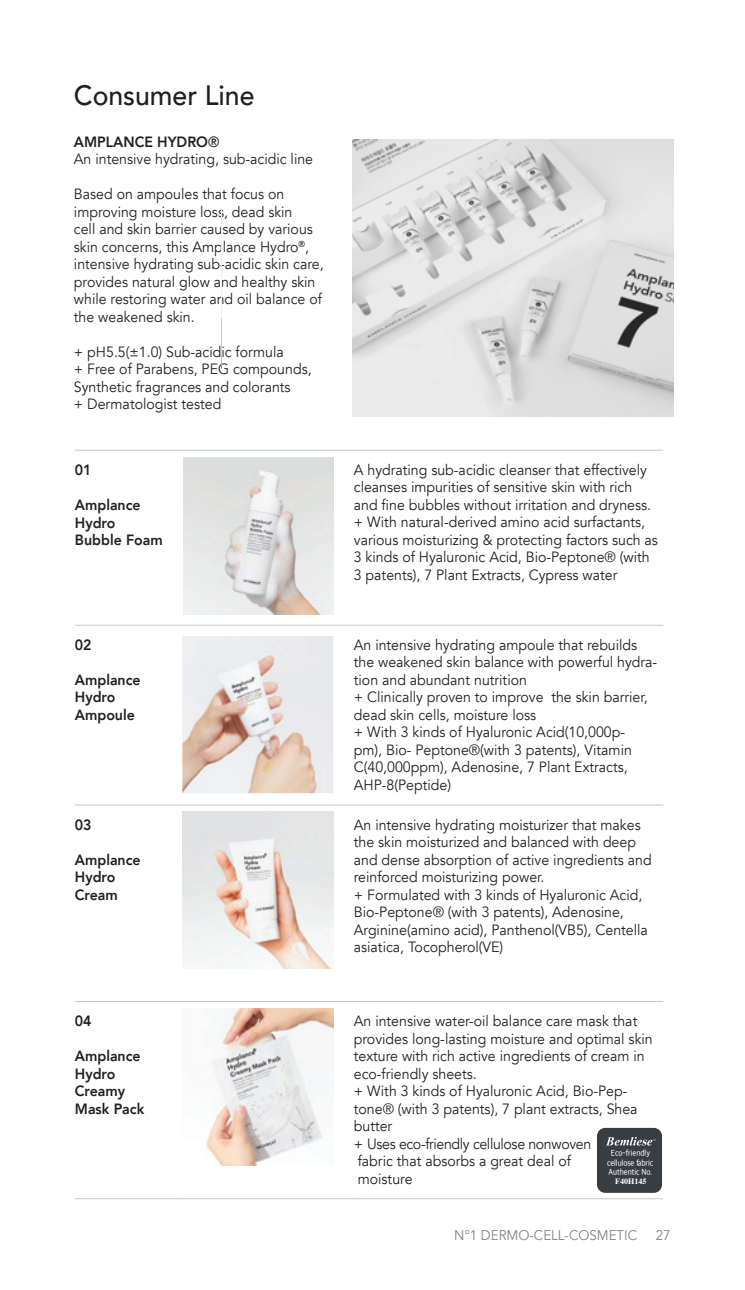
<style>
.page{position:relative;width:745px;height:1290px;background:#fff}
.page>*{position:absolute;margin:0;border:0;box-sizing:border-box;transform-origin:0 0}
.t1{font:500 28px "Avenir";color:#231f20;scale:.95 1}
.Basic_en{font:14.88px/17.5px "Avenir";color:#231f20;scale:.95 1}
.H2_en{font:800 14.88px/17.5px "Avenir";color:#231f20;scale:.95 1}
.Basic_en-2{font:14.88px "Avenir";letter-spacing:-.025em;color:#231f20;scale:.95 1}
.Basic_en-3{font:800 14.88px/17.5px "Avenir";color:#231f20;scale:.95 1}
.t2{font:14px "Avenir";color:#808285;scale:.95 1}
.t3{font:500 8.58px/9.6px "Apple SD Gothic Neo";color:#fff;text-align:center;scale:.9 1}
.t4{font:700 8.05px "Times";color:#fff}
.s1{font-weight:500}
</style>
<div class="page">
<img style="left:352px;top:139px;width:320px;height:278px">
<img style="left:221px;top:211px;width:1px;height:157px">
<hr style="left:75px;top:450px;width:102px;height:1px;background:#c7c8ca">
<hr style="left:177px;top:450px;width:176px;height:1px;background:#c7c8ca">
<hr style="left:353px;top:450px;width:309px;height:1px;background:#c7c8ca">
<hr style="left:75px;top:625px;width:102px;height:1px;background:#c7c8ca">
<hr style="left:177px;top:625px;width:176px;height:1px;background:#c7c8ca">
<hr style="left:75px;top:805px;width:102px;height:1px;background:#c7c8ca">
<hr style="left:177px;top:805px;width:176px;height:1px;background:#c7c8ca">
<hr style="left:75px;top:1001px;width:102px;height:1px;background:#c7c8ca">
<hr style="left:177px;top:1001px;width:176px;height:1px;background:#c7c8ca">
<hr style="left:353px;top:1001px;width:309px;height:1px;background:#c7c8ca">
<hr style="left:75px;top:1198px;width:102px;height:1px;background:#c7c8ca">
<hr style="left:177px;top:1198px;width:176px;height:1px;background:#c7c8ca">
<hr style="left:353px;top:1198px;width:309px;height:1px;background:#c7c8ca">
<hr style="left:353px;top:625px;width:309px;height:1px;background:#c7c8ca">
<hr style="left:353px;top:805px;width:309px;height:1px;background:#c7c8ca">
<img style="left:183px;top:457px;width:150px;height:157px">
<img style="left:182px;top:636px;width:151px;height:157px">
<img style="left:206px;top:1009px;width:127px;height:157px">
<img style="left:182px;top:811px;width:151px;height:157px">
<div style="left:596px;top:1128px;width:65px;height:65px;background:#373d42;border-radius:8px"></div>
<svg style="left:606px;top:1137px;width:49px;height:8px"></svg>
<h1 class="t1" style="left:74px;top:71px;width:191px">Consumer Line</h1>
<p class="Basic_en-3" style="left:74px;top:133px;width:154px">AMPLANCE HYDRO<span class="s1">®</span></p>
<p class="Basic_en" style="left:74px;top:151px;width:253px">An intensive hydrating, sub-acidic line</p>
<p class="Basic_en" style="left:74px;top:186px;width:264px">Based on ampoules that focus on improving moisture loss, dead skin<br>cell and skin barrier caused by various skin concerns, this Amplance Hydro<sup>®</sup>, intensive hydrating sub-acidic skin care, provides natural glow and healthy skin while restoring water and oil balance of the weakened skin.</p>
<p class="Basic_en" style="left:74px;top:343px;width:222px">+ pH5.5(±1.0) Sub-acidic formula</p>
<p class="Basic_en" style="left:74px;top:361px;width:251px">+ Free of Parabens, PEG compounds,<br>Synthetic fragrances and colorants</p>
<p class="Basic_en" style="left:74px;top:396px;width:156px">+ Dermatologist tested</p>
<p class="H2_en" style="left:75px;top:461px;width:19px">01</p>
<p class="H2_en" style="left:75px;top:496px;width:71px">Amplance<br>Hydro</p>
<p class="H2_en" style="left:75px;top:531px;width:94px">Bubble Foam</p>
<p class="H2_en" style="left:75px;top:636px;width:19px">02</p>
<p class="H2_en" style="left:75px;top:671px;width:71px">Amplance<br>Hydro</p>
<p class="H2_en" style="left:75px;top:706px;width:65px">Ampoule</p>
<p class="H2_en" style="left:75px;top:816px;width:19px">03</p>
<p class="Basic_en-3" style="left:75px;top:851px;width:71px">Amplance<br>Hydro</p>
<p class="Basic_en-3" style="left:75px;top:886px;width:47px">Cream</p>
<p class="H2_en" style="left:75px;top:1012px;width:19px">04</p>
<p class="H2_en" style="left:75px;top:1047px;width:71px">Amplance<br>Hydro</p>
<p class="H2_en" style="left:75px;top:1082px;width:54px">Creamy</p>
<p class="H2_en" style="left:75px;top:1100px;width:74px">Mask Pack</p>
<p class="Basic_en" style="left:353px;top:461px;width:314px">A hydrating sub-acidic cleanser that effectively cleanses impurities of sensitive skin with rich and fine bubbles without irritation and dryness.</p>
<p class="Basic_en" style="left:353px;top:514px;width:321px">+ With natural-derived amino acid surfactants, various moisturizing &amp; protecting factors such as 3 kinds of Hyaluronic Acid, Bio-Peptone® (with 3 patents), 7 Plant Extracts, Cypress water</p>
<p class="Basic_en" style="left:353px;top:636px;width:321px">An intensive hydrating ampoule that rebuilds the weakened skin balance with powerful hydra&shy;tion and abundant nutrition</p>
<p class="Basic_en" style="left:353px;top:689px;width:311px">+ Clinically proven to improve the skin barrier, dead skin cells, moisture loss</p>
<p class="Basic_en" style="left:353px;top:724px;width:294px">+ With 3 kinds of Hyaluronic Acid(10,000p&shy;pm), Bio- Peptone®(with 3 patents), Vitamin C(40,000ppm), Adenosine, 7 Plant Extracts, AHP-8(Peptide)</p>
<p class="Basic_en" style="left:353px;top:816px;width:315px">An intensive hydrating moisturizer that makes the skin moisturized and balanced with deep and dense absorption of active ingredients and reinforced moisturizing power.</p>
<p class="Basic_en" style="left:353px;top:886px;width:311px">+ Formulated with 3 kinds of Hyaluronic Acid, Bio-Peptone® (with 3 patents), Adenosine, Arginine(amino acid), Panthenol(VB5), Centella asiatica, Tocopherol(VE)</p>
<p class="Basic_en" style="left:353px;top:1012px;width:316px">An intensive water-oil balance care mask that provides long-lasting moisture and optimal skin texture with rich active ingredients of cream in eco-friendly sheets.</p>
<p class="Basic_en" style="left:353px;top:1082px;width:300px">+ With 3 kinds of Hyaluronic Acid, Bio-Pep&shy;tone® (with 3 patents), 7 plant extracts, Shea butter</p>
<p class="Basic_en-2" style="left:353px;top:1134px;width:251px">+ Uses eco-friendly cellulose nonwoven</p>
<p class="Basic_en" style="left:357px;top:1152px;width:226px">fabric that absorbs a great deal of</p>
<p class="Basic_en" style="left:357px;top:1170px;width:59px">moisture</p>
<p class="t3" style="left:606px;top:1148px;width:53px">Eco-friendly cellulose fabric<br>Authentic No.</p>
<p class="t4" style="left:614px;top:1174px;width:33px">F40H145</p>
<p class="t2" style="left:454px;top:1226px;width:194px">N°1 DERMO-CELL-COSMETIC</p>
<p class="t2" style="left:655px;top:1226px;width:17px">27</p>
</div>
